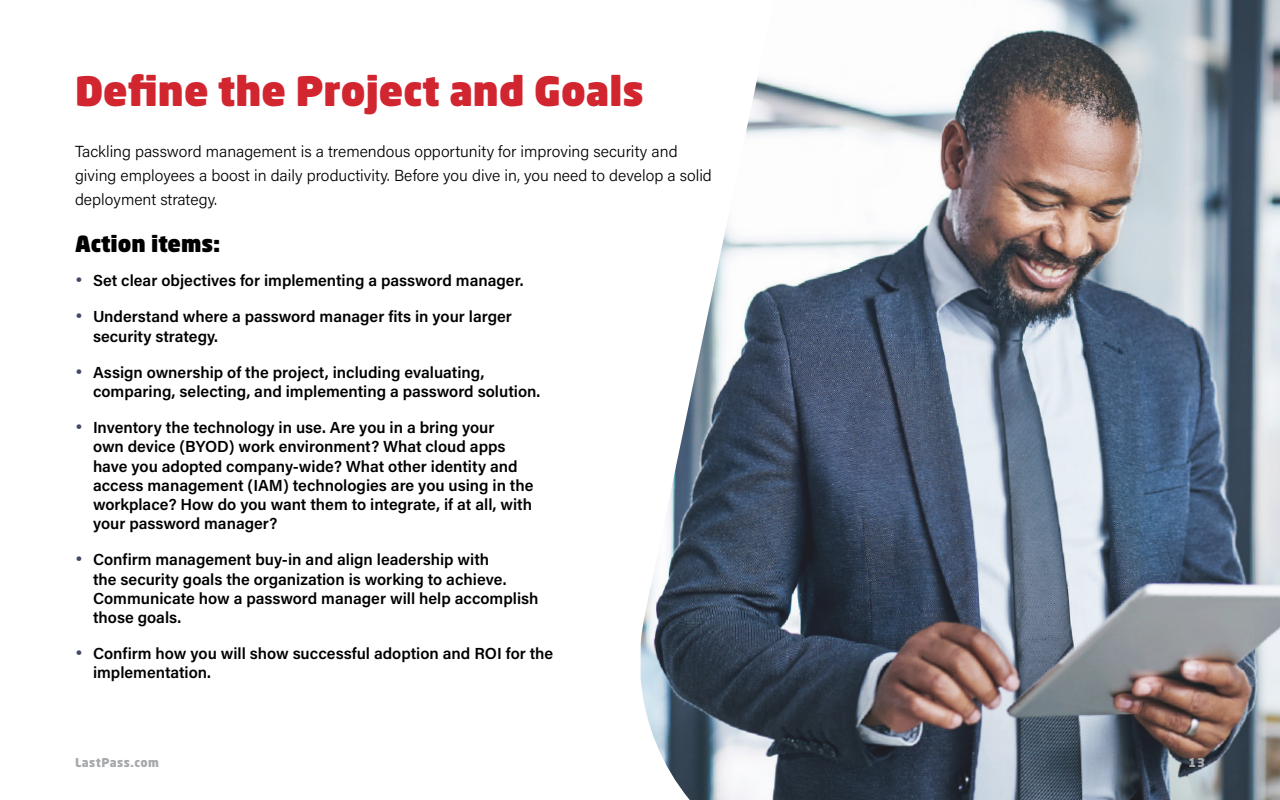
<style>
.page{position:relative;width:1280px;height:800px;background:#fff}
.page>*{position:absolute;margin:0;border:0;box-sizing:border-box;transform-origin:0 0}
.t1{font:900 40px "Neo Sans W1 G";color:#d12630}
.t2{font:900 22px "Neo Sans W1 G";color:#000}
.t3{font:600 16px/19.2px "Acumin Pro";color:#000}
.Text{font:300 16px/24px "Acumin Pro";color:#000}
.t4{font:900 12px "Neo Sans W1 G";letter-spacing:.04em;color:#a7a9ac}
.s1{font-family:"Poppins";font-weight:400;font-size:19px;color:#404a66}
</style>
<div class="page">
<img style="left:641px;top:0;width:639px;height:800px">
<h2 class="t1" style="left:75px;top:64px;width:571px">Define the Project and Goals</h2>
<p class="Text" style="left:75px;top:139px;width:638px">Tackling password management is a tremendous opportunity for improving security and giving employees a boost in daily productivity. Before you dive in, you need to develop a solid deployment strategy.</p>
<h3 class="t2" style="left:75px;top:229px;width:146px">Action items:</h3>
<p class="t3" style="left:75px;top:270px;width:450px"><span class="s1">•</span> Set clear objectives for implementing a password manager.</p>
<p class="t3" style="left:93px;top:306px;width:420px;text-indent:-18px"><span class="s1">•</span> Understand where a password manager fits in your larger security strategy.</p>
<p class="t3" style="left:93px;top:362px;width:449px;text-indent:-18px"><span class="s1">•</span> Assign ownership of the project, including evaluating, comparing, selecting, and implementing a password solution.</p>
<p class="t3" style="left:93px;top:417px;width:442px;text-indent:-18px"><span class="s1">•</span> Inventory the technology in use. Are you in a bring your<br>own device (BYOD) work environment? What cloud apps have you adopted company-wide? What other identity and access management (IAM) technologies are you using in the workplace? How do you want them to integrate, if at all, with your password manager?</p>
<p class="t3" style="left:93px;top:549px;width:447px;text-indent:-18px"><span class="s1">•</span> Confirm management buy-in and align leadership with<br>the security goals the organization is working to achieve.<br>Communicate how a password manager will help accomplish those goals.</p>
<p class="t3" style="left:93px;top:643px;width:462px;text-indent:-18px"><span class="s1">•</span> Confirm how you will show successful adoption and ROI for the implementation.</p>
<p class="t4" style="left:75px;top:755px;width:85px">LastPass.com</p>
<p class="t4" style="left:1189px;top:755px;width:18px">13</p>
</div>
